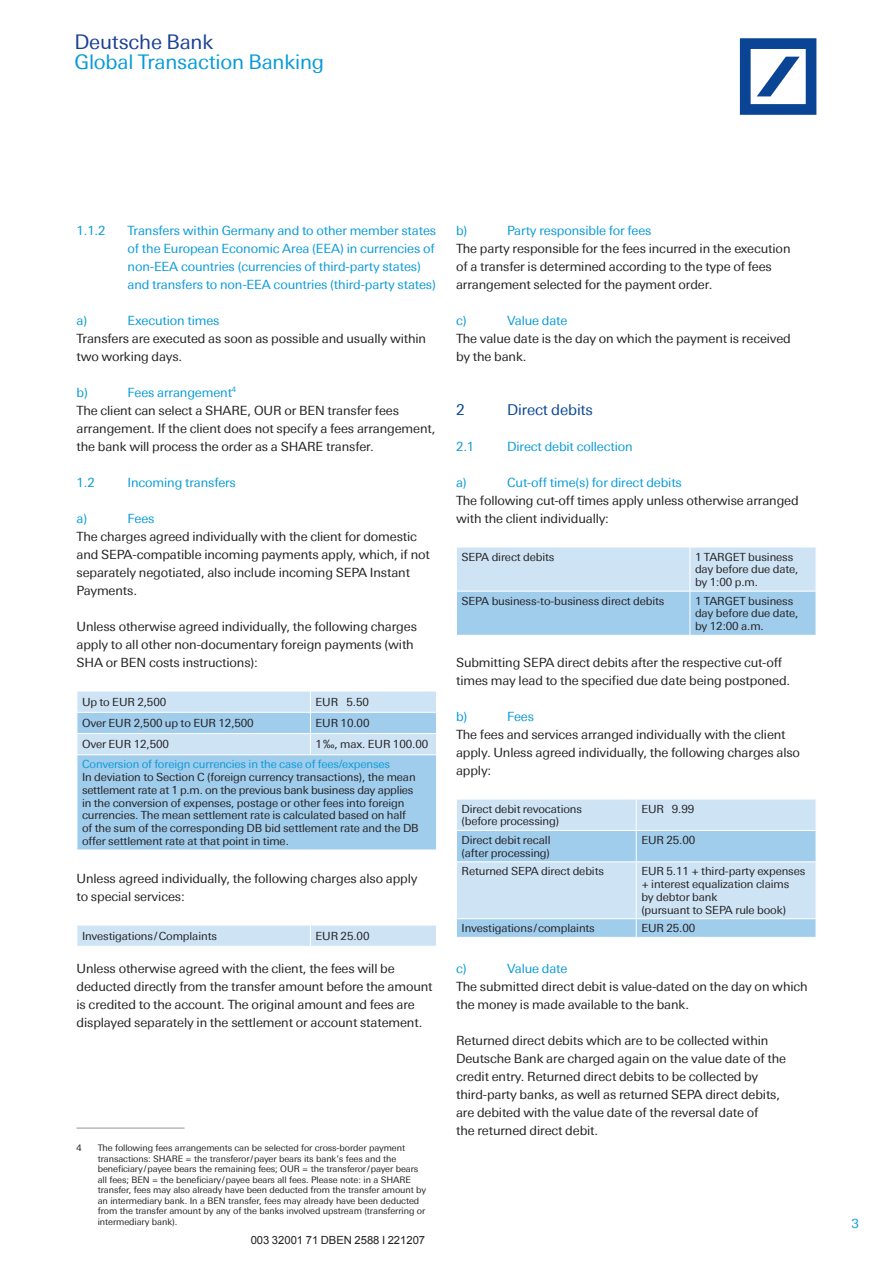
<style>
.page{position:relative;width:893px;height:1263px;background:#fff}
.page>*{position:absolute;margin:0;border:0;box-sizing:border-box;transform-origin:0 0}
.t1{font:20.25px "Univers Deutsche Bank";letter-spacing:-.01em;color:#069ad9}
.t2{font:20.25px "Univers Deutsche Bank";letter-spacing:-.01em;color:#1b3f94}
.t3{font:15px "Univers Deutsche Bank";letter-spacing:-.01em;color:#094594}
.t4{font:12.75px/18px "Univers Deutsche Bank";letter-spacing:-.01em;color:#231f20}
.t5{font:12.75px/18px "Univers Deutsche Bank";letter-spacing:-.01em;color:#069ad9}
.t6{font:11.25px/12.8px "Univers Deutsche Bank";letter-spacing:-.01em;color:#231f20}
.t7{font:11.25px "Univers Deutsche Bank";letter-spacing:-.01em;color:#069ad9}
.t8{font:11.25px "Arial";color:#231f20}
.t9{font:9px/10.5px "Univers Deutsche Bank";letter-spacing:-.01em;color:#231f20}
.s1{color:#069ad9}
</style>
<div class="page">
<svg style="left:740px;top:38px;width:76px;height:77px"></svg>
<div style="left:78px;top:755px;width:358px;height:94px;background:#a1cded"></div>
<svg style="left:77px;top:691px;width:359px;height:63px;background:#c1ddf2"></svg>
<hr style="left:310px;top:733px;width:127px;height:1px;background:#fff">
<div style="left:77px;top:925px;width:359px;height:21px;background:#cee4f5"></div>
<hr style="left:310px;top:925px;width:127px;height:1px;background:#fff">
<hr style="left:77px;top:1128px;width:108px;height:1px;background:#939598">
<svg style="left:457px;top:548px;width:359px;height:87px;background:#b8d8f1"></svg>
<hr style="left:690px;top:547px;width:1px;height:44px;background:#fff">
<hr style="left:690px;top:591px;width:1px;height:44px;background:#fff">
<hr style="left:456px;top:591px;width:234px;height:1px;background:#fff">
<hr style="left:690px;top:591px;width:126px;height:1px;background:#fff">
<svg style="left:456px;top:799px;width:360px;height:138px;background:#c3def3"></svg>
<hr style="left:636px;top:918px;width:180px;height:1px;background:#fff">
<h1 class="t2" style="left:74px;top:30px;width:141px">Deutsche Bank</h1>
<h1 class="t1" style="left:74px;top:50px;width:251px">Global Transaction Banking</h1>
<p class="t5" style="left:77px;top:221px;width:31px">1.1.2</p>
<p class="t5" style="left:128px;top:221px;width:310px">Transfers within Germany and to other member states of the European Economic Area (EEA) in currencies of non-EEA countries (currencies of third-party states) and transfers to non-EEA countries (third-party states)</p>
<p class="t5" style="left:77px;top:311px;width:12px">a)</p>
<p class="t5" style="left:128px;top:311px;width:94px">Execution times</p>
<p class="t4" style="left:77px;top:329px;width:351px">Transfers are executed as soon as possible and usually within two working days.</p>
<p class="t5" style="left:77px;top:383px;width:13px">b)</p>
<p class="t4" style="left:77px;top:383px;width:360px;text-indent:51px"><span class="s1">Fees arrangement</span><sup>4<br></sup>The client can select a SHARE, OUR or BEN transfer fees arrangement. If the client does not specify a fees arrangement, the bank will process the order as a SHARE transfer.</p>
<p class="t5" style="left:77px;top:473px;width:20px">1.2</p>
<p class="t5" style="left:128px;top:473px;width:110px">Incoming transfers</p>
<p class="t5" style="left:77px;top:509px;width:12px">a)</p>
<p class="t5" style="left:128px;top:509px;width:28px">Fees</p>
<p class="t4" style="left:77px;top:527px;width:355px">The charges agreed individually with the client for domestic and SEPA-compatible incoming payments apply, which, if not separately negotiated, also include incoming SEPA Instant Payments.</p>
<p class="t4" style="left:77px;top:617px;width:342px">Unless otherwise agreed individually, the following charges apply to all other non-documentary foreign payments (with<br>SHA or BEN costs instructions):</p>
<p class="t6" style="left:82px;top:695px;width:86px">Up to EUR 2,500</p>
<p class="t6" style="left:315px;top:695px;width:55px">EUR 5.50</p>
<p class="t6" style="left:82px;top:717px;width:173px">Over EUR 2,500 up to EUR 12,500</p>
<p class="t6" style="left:315px;top:717px;width:56px">EUR 10.00</p>
<p class="t6" style="left:82px;top:738px;width:88px">Over EUR 12,500</p>
<p class="t6" style="left:315px;top:738px;width:114px">1‰, max. EUR 100.00</p>
<p class="t7" style="left:82px;top:758px;width:310px">Conversion of foreign currencies in the case of fees/expenses</p>
<p class="t6" style="left:82px;top:771px;width:338px">In deviation to Section C (foreign currency transactions), the mean settlement rate at 1 p.m. on the previous bank business day applies in the conversion of expenses, postage or other fees into foreign currencies. The mean settlement rate is calculated based on half of the sum of the corresponding DB bid settlement rate and the DB offer settlement rate at that point in time.</p>
<p class="t4" style="left:77px;top:869px;width:343px">Unless agreed individually, the following charges also apply to special services:</p>
<p class="t6" style="left:82px;top:929px;width:136px">Investigations/Complaints</p>
<p class="t6" style="left:315px;top:929px;width:56px">EUR 25.00</p>
<p class="t4" style="left:77px;top:959px;width:358px">Unless otherwise agreed with the client, the fees will be deducted directly from the transfer amount before the amount is credited to the account. The original amount and fees are displayed separately in the settlement or account statement.</p>
<p class="t9" style="left:77px;top:1143px;width:7px">4</p>
<p class="t9" style="left:98px;top:1143px;width:330px">The following fees arrangements can be selected for cross-border payment transactions: SHARE = the transferor/payer bears its bank’s fees and the beneficiary/payee bears the remaining fees; OUR = the transferor/payer bears all fees; BEN = the beneficiary/payee bears all fees. Please note: in a SHARE transfer, fees may also already have been deducted from the transfer amount by an intermediary bank. In a BEN transfer, fees may already have been deducted from the transfer amount by any of the banks involved upstream (transferring or intermediary bank).</p>
<p class="t8" style="left:251px;top:1232px;width:176px">003 32001 71 DBEN 2588 I 221207</p>
<p class="t5" style="left:456px;top:221px;width:13px">b)</p>
<p class="t5" style="left:507px;top:221px;width:146px">Party responsible for fees</p>
<p class="t4" style="left:456px;top:239px;width:336px">The party responsible for the fees incurred in the execution of a transfer is determined according to the type of fees arrangement selected for the payment order.</p>
<p class="t5" style="left:456px;top:311px;width:12px">c)</p>
<p class="t5" style="left:507px;top:311px;width:62px">Value date</p>
<p class="t4" style="left:456px;top:329px;width:336px">The value date is the day on which the payment is received by the bank.</p>
<p class="t3" style="left:456px;top:401px;width:10px">2</p>
<p class="t3" style="left:507px;top:401px;width:87px">Direct debits</p>
<p class="t5" style="left:456px;top:437px;width:20px">2.1</p>
<p class="t5" style="left:507px;top:437px;width:127px">Direct debit collection</p>
<p class="t5" style="left:456px;top:473px;width:12px">a)</p>
<p class="t5" style="left:507px;top:473px;width:176px">Cut-off time(s) for direct debits</p>
<p class="t4" style="left:456px;top:491px;width:344px">The following cut-off times apply unless otherwise arranged with the client individually:</p>
<p class="t6" style="left:462px;top:550px;width:94px">SEPA direct debits</p>
<p class="t6" style="left:695px;top:550px;width:105px">1 TARGET business day before due date, by 1:00 p.m.</p>
<p class="t6" style="left:462px;top:594px;width:204px">SEPA business-to-business direct debits</p>
<p class="t6" style="left:695px;top:594px;width:105px">1 TARGET business day before due date, by 12:00 a.m.</p>
<p class="t4" style="left:456px;top:653px;width:336px">Submitting SEPA direct debits after the respective cut-off times may lead to the specified due date being postponed.</p>
<p class="t5" style="left:456px;top:707px;width:13px">b)</p>
<p class="t5" style="left:507px;top:707px;width:28px">Fees</p>
<p class="t4" style="left:456px;top:725px;width:346px">The fees and services arranged individually with the client apply. Unless agreed individually, the following charges also apply:</p>
<p class="t6" style="left:462px;top:802px;width:122px">Direct debit revocations (before processing)</p>
<p class="t6" style="left:641px;top:802px;width:55px">EUR 9.99</p>
<p class="t6" style="left:462px;top:834px;width:90px">Direct debit recall (after processing)</p>
<p class="t6" style="left:641px;top:834px;width:56px">EUR 25.00</p>
<p class="t6" style="left:462px;top:865px;width:144px">Returned SEPA direct debits</p>
<p class="t6" style="left:641px;top:865px;width:166px">EUR 5.11 + third-party expenses + interest equalization claims<br>by debtor bank<br>(pursuant to SEPA rule book)</p>
<p class="t6" style="left:462px;top:922px;width:135px">Investigations/complaints</p>
<p class="t6" style="left:641px;top:922px;width:56px">EUR 25.00</p>
<p class="t5" style="left:456px;top:959px;width:12px">c)</p>
<p class="t5" style="left:507px;top:959px;width:62px">Value date</p>
<p class="t4" style="left:456px;top:977px;width:353px">The submitted direct debit is value-dated on the day on which the money is made available to the bank.</p>
<p class="t4" style="left:456px;top:1031px;width:332px">Returned direct debits which are to be collected within Deutsche Bank are charged again on the value date of the credit entry. Returned direct debits to be collected by third-party banks, as well as returned SEPA direct debits, are debited with the value date of the reversal date of<br>the returned direct debit.</p>
<p class="t5" style="left:852px;top:1214px;width:9px">3</p>
</div>
